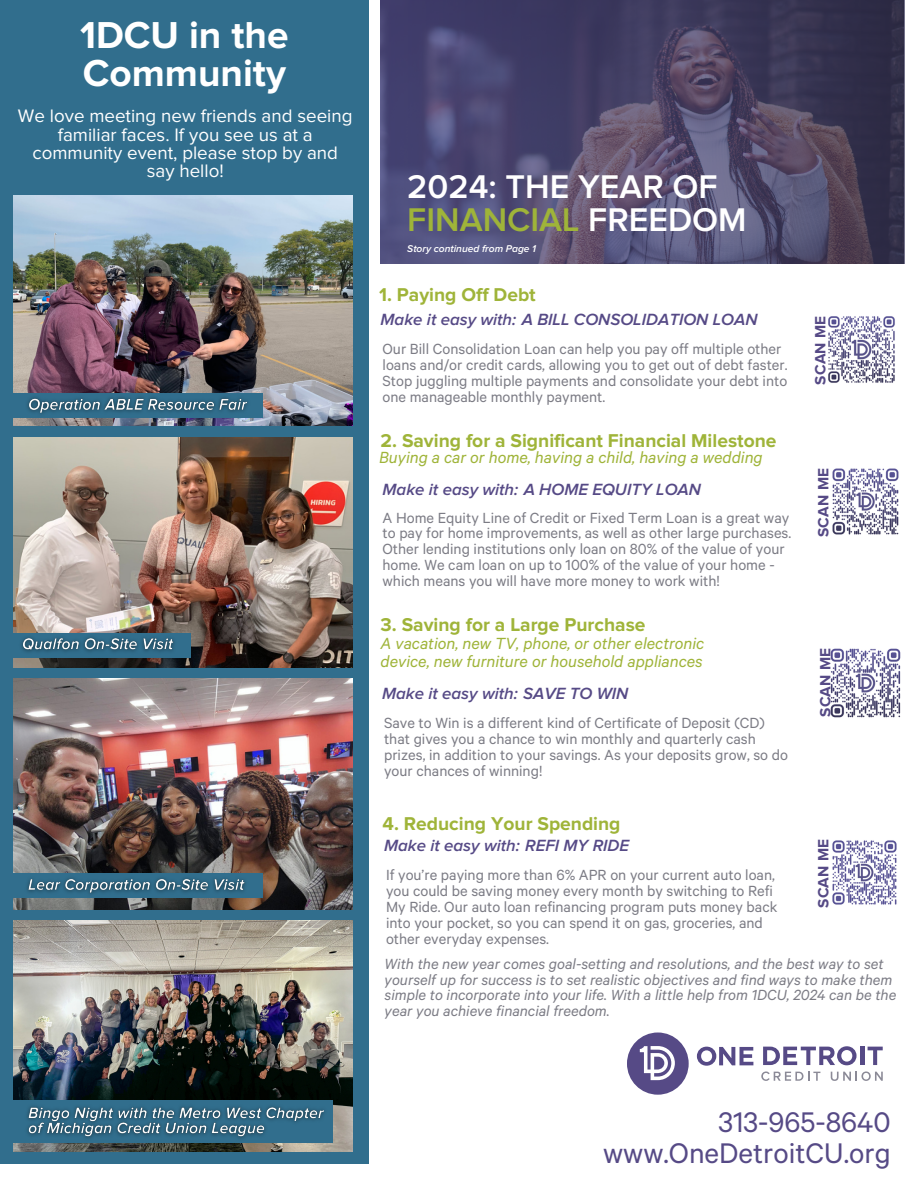
<style>
.page{position:relative;width:918px;height:1188px;background:#fff}
.page>*{position:absolute;margin:0;border:0;box-sizing:border-box;transform-origin:0 0}
.t1{font:700 38.85px/37.8px "Proxima Nova";color:#fff}
.t2{font:600 34.05px/33.9px "Proxima Nova";color:#fff}
.t3{font:31.95px/31px "Calibre";color:#564a86;text-align:right}
.t4{font:700 19.2px "Proxima Nova";color:#9fb439}
.t5{font:18.75px/18.3px "Proxima Nova";color:#fff;text-align:center}
.t6{font:italic 18.15px/18.1px "Calibre";color:#9fb439}
.t7{font:italic 600 16.8px "Proxima Nova";color:#564a86}
.t8{font:16.5px/15.9px "Calibre";color:#7c7c85}
.t9{font:italic 16.5px/15.9px "Calibre";color:#7c7c85}
.t10{font:700 15.45px "Proxima Nova";letter-spacing:.015em;color:#564a86}
.t11{font:italic 600 10.2px "Proxima Nova";color:#fff}
.s1{color:#9fb439}
</style>
<div class="page">
<svg style="left:761px;top:1072px;width:59px;height:9px"></svg>
<svg style="left:831px;top:1072px;width:52px;height:9px"></svg>
<svg style="left:697px;top:1047px;width:56px;height:19px"></svg>
<svg style="left:763px;top:1046px;width:94px;height:19px"></svg>
<hr style="left:860px;top:1047px;width:4px;height:18px;background:#564a86">
<svg style="left:868px;top:1047px;width:15px;height:18px"></svg>
<div style="left:627px;top:1033px;width:62px;height:62px;background:#564a86;border-radius:50%"></div>
<svg style="left:640px;top:1046px;width:35px;height:34px"></svg>
<div style="left:0;top:0;width:369px;height:1163px;background:#316e8d"></div>
<img style="left:14px;top:195px;width:339px;height:231px">
<img style="left:14px;top:437px;width:339px;height:231px">
<img style="left:14px;top:679px;width:339px;height:231px">
<img style="left:14px;top:921px;width:339px;height:230px">
<div style="left:7px;top:1100px;width:326px;height:43px;background:#316e8d"></div>
<div style="left:7px;top:393px;width:256px;height:25px;background:#316e8d"></div>
<div style="left:7px;top:874px;width:256px;height:24px;background:#316e8d"></div>
<div style="left:7px;top:633px;width:184px;height:25px;background:#316e8d"></div>
<img style="left:828px;top:316px;width:67px;height:67px">
<img style="left:832px;top:468px;width:67px;height:67px">
<img style="left:830px;top:648px;width:71px;height:70px">
<img style="left:832px;top:840px;width:65px;height:65px">
<svg style="left:381px;top:0;width:523px;height:264px;background:#4b4669"></svg>
<img style="left:22px;top:391px;width:234px;height:30px">
<img style="left:22px;top:872px;width:231px;height:30px">
<img style="left:22px;top:1099px;width:311px;height:45px">
<img style="left:15px;top:631px;width:166px;height:21px">
<h6 class="t1" style="left:80px;top:18px;width:210px">1DCU in the<br>Community</h6>
<p class="t5" style="left:18px;top:108px;width:336px">We love meeting new friends and seeing familiar faces. If you see us at a community event, please stop by and say hello!</p>
<p class="t2" style="left:407px;top:171px;width:341px">2024: THE YEAR OF<br><span class="s1">FINANCIAL</span> FREEDOM</p>
<h4 class="t11" style="left:407px;top:244px;width:130px">Story continued from Page 1</h4>
<h4 class="t4" style="left:379px;top:286px;width:158px">1. Paying Off Debt</h4>
<p class="t8" style="left:383px;top:344px;width:407px">Our Bill Consolidation Loan can help you pay off multiple other loans and/or credit cards, allowing you to get out of debt faster.<br>Stop juggling multiple payments and consolidate your debt into one manageable monthly payment.</p>
<h6 class="t7" style="left:381px;top:311px;width:378px">Make it easy with: A BILL CONSOLIDATION LOAN</h6>
<h6 class="t10" style="left:813px;top:385px;width:71px;rotate:-90deg">SCAN ME</h6>
<p class="t4" style="left:381px;top:432px;width:397px">2. Saving for a Significant Financial Milestone</p>
<p class="t6" style="left:379px;top:452px;width:385px">Buying a car or home, having a child, having a wedding</p>
<p class="t7" style="left:383px;top:482px;width:320px">Make it easy with: A HOME EQUITY LOAN</p>
<h6 class="t8" style="left:383px;top:512px;width:410px">A Home Equity Line of Credit or Fixed Term Loan is a great way to pay for home improvements, as well as other large purchases.<br>Other lending institutions only loan on 80% of the value of your home. We cam loan on up to 100% of the value of your home - which means you will have more money to work with!</h6>
<h5 class="t4" style="left:381px;top:616px;width:266px">3. Saving for a Large Purchase</h5>
<h6 class="t6" style="left:381px;top:637px;width:325px">A vacation, new TV, phone, or other electronic device, new furniture or household appliances</h6>
<h6 class="t7" style="left:382px;top:686px;width:248px">Make it easy with: SAVE TO WIN</h6>
<p class="t8" style="left:384px;top:718px;width:406px">Save to Win is a different kind of Certificate of Deposit (CD) that gives you a chance to win monthly and quarterly cash prizes, in addition to your savings. As your deposits grow, so do your chances of winning!</p>
<h6 class="t4" style="left:383px;top:815px;width:239px">4. Reducing Your Spending</h6>
<p class="t8" style="left:386px;top:870px;width:393px">If you’re paying more than 6% APR on your current auto loan, you could be saving money every month by switching to Refi My Ride. Our auto loan refinancing program puts money back into your pocket, so you can spend it on gas, groceries, and other everyday expenses.</p>
<h4 class="t7" style="left:384px;top:837px;width:247px">Make it easy with: REFI MY RIDE</h4>
<p class="t10" style="left:816px;top:537px;width:71px;rotate:-90deg">SCAN ME</p>
<p class="t10" style="left:818px;top:717px;width:71px;rotate:-90deg">SCAN ME</p>
<p class="t10" style="left:816px;top:908px;width:71px;rotate:-90deg">SCAN ME</p>
<p class="t9" style="left:385px;top:958px;width:513px">With the new year comes goal-setting and resolutions, and the best way to set yourself up for success is to set realistic objectives and find ways to make them simple to incorporate into your life. With a little help from 1DCU, 2024 can be the year you achieve financial freedom.</p>
<h5 class="t3" style="left:603px;top:1111px;width:289px">313-965-8640 www.OneDetroitCU.org</h5>
</div>
